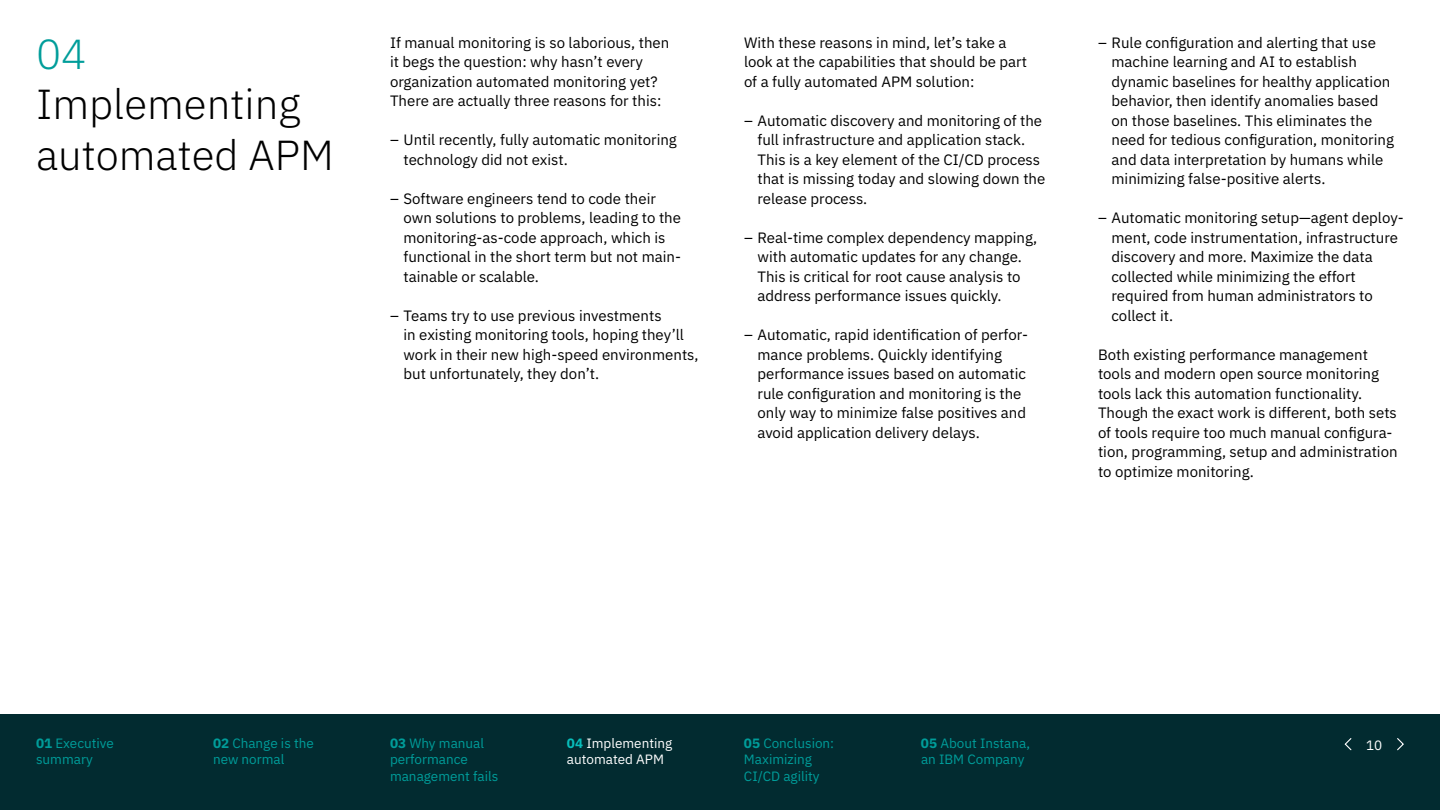
<style>
.page{position:relative;width:1440px;height:810px;background:#fff}
.page>*{position:absolute;margin:0;border:0;box-sizing:border-box;transform-origin:0 0}
.Heading_1_alternate{font:300 42px/50.4px "IBM Plex Sans";color:#000}
.small_section_number{font:300 42px "IBM Plex Sans";color:#009d9a}
.Body_text{font:15px/19.5px "IBM Plex Sans";color:#000}
.nav_text{font:13.5px/16.5px "IBM Plex Sans";color:#009d9a}
.nav_text-2{font:13.5px/16.5px "IBM Plex Sans";color:#fff}
.s1{font-weight:700}
.s2{font-weight:700;color:#08bdba}
</style>
<div class="page">
<div style="left:0;top:714px;width:1440px;height:96px;background:#022b30"></div>
<svg style="left:1344px;top:738px;width:8px;height:13px"></svg>
<svg style="left:1397px;top:738px;width:7px;height:13px"></svg>
<p class="small_section_number" style="left:36px;top:22px;width:52px">04</p>
<p class="Heading_1_alternate" style="left:36px;top:76px;width:299px">Implementing automated APM</p>
<p class="Body_text" style="left:390px;top:31px;width:281px">If manual monitoring is so laborious, then it begs the question: why hasn’t every organization automated monitoring yet?<br>There are actually three reasons for this:</p>
<p class="Body_text" style="left:404px;top:129px;width:275px;text-indent:-14px">– Until recently, fully automatic monitoring technology did not exist.</p>
<p class="Body_text" style="left:404px;top:187px;width:279px;text-indent:-14px">– Software engineers tend to code their own solutions to problems, leading to the monitoring-as-code approach, which is functional in the short term but not main&shy;tainable or scalable.</p>
<p class="Body_text" style="left:404px;top:304px;width:297px;text-indent:-14px">– Teams try to use previous investments<br>in existing monitoring tools, hoping they’ll work in their new high-speed environments, but unfortunately, they don’t.</p>
<p class="Body_text" style="left:744px;top:31px;width:285px">With these reasons in mind, let’s take a look at the capabilities that should be part of a fully automated APM solution:</p>
<p class="Body_text" style="left:758px;top:109px;width:289px;text-indent:-14px">– Automatic discovery and monitoring of the full infrastructure and application stack.<br>This is a key element of the CI/CD process that is missing today and slowing down the release process.</p>
<p class="Body_text" style="left:758px;top:226px;width:281px;text-indent:-14px">– Real-time complex dependency mapping, with automatic updates for any change.<br>This is critical for root cause analysis to address performance issues quickly.</p>
<p class="Body_text" style="left:758px;top:324px;width:272px;text-indent:-14px">– Automatic, rapid identification of perfor&shy;mance problems. Quickly identifying performance issues based on automatic rule configuration and monitoring is the only way to minimize false positives and avoid application delivery delays.</p>
<p class="Body_text" style="left:1112px;top:31px;width:284px;text-indent:-14px">– Rule configuration and alerting that use machine learning and AI to establish dynamic baselines for healthy application behavior, then identify anomalies based on those baselines. This eliminates the need for tedious configuration, monitoring and data interpretation by humans while minimizing false-positive alerts.</p>
<p class="Body_text" style="left:1112px;top:207px;width:294px;text-indent:-14px">– Automatic monitoring setup—agent deploy&shy;ment, code instrumentation, infrastructure discovery and more. Maximize the data collected while minimizing the effort required from human administrators to collect it.</p>
<p class="Body_text" style="left:1098px;top:343px;width:301px">Both existing performance management tools and modern open source monitoring tools lack this automation functionality.<br>Though the exact work is different, both sets of tools require too much manual configura&shy;tion, programming, setup and administration to optimize monitoring.</p>
<p class="nav_text" style="left:213px;top:734px;width:102px"><span class="s1">02</span> Change is the new normal</p>
<p class="nav_text-2" style="left:567px;top:734px;width:107px"><span class="s2">04</span> Implementing automated APM</p>
<p class="nav_text" style="left:744px;top:734px;width:92px"><span class="s1">05</span> Conclusion:<br>Maximizing<br>CI/CD agility</p>
<p class="nav_text" style="left:921px;top:734px;width:111px"><span class="s1">05</span> About Instana, an IBM Company</p>
<p class="nav_text" style="left:390px;top:734px;width:110px"><span class="s1">03</span> Why manual performance management fails</p>
<p class="nav_text" style="left:36px;top:734px;width:79px"><span class="s1">01</span> Executive</p>
<p class="nav_text-2" style="left:1366px;top:736px;width:18px">10</p>
<p class="nav_text" style="left:36px;top:750px;width:58px">summary</p>
</div>
